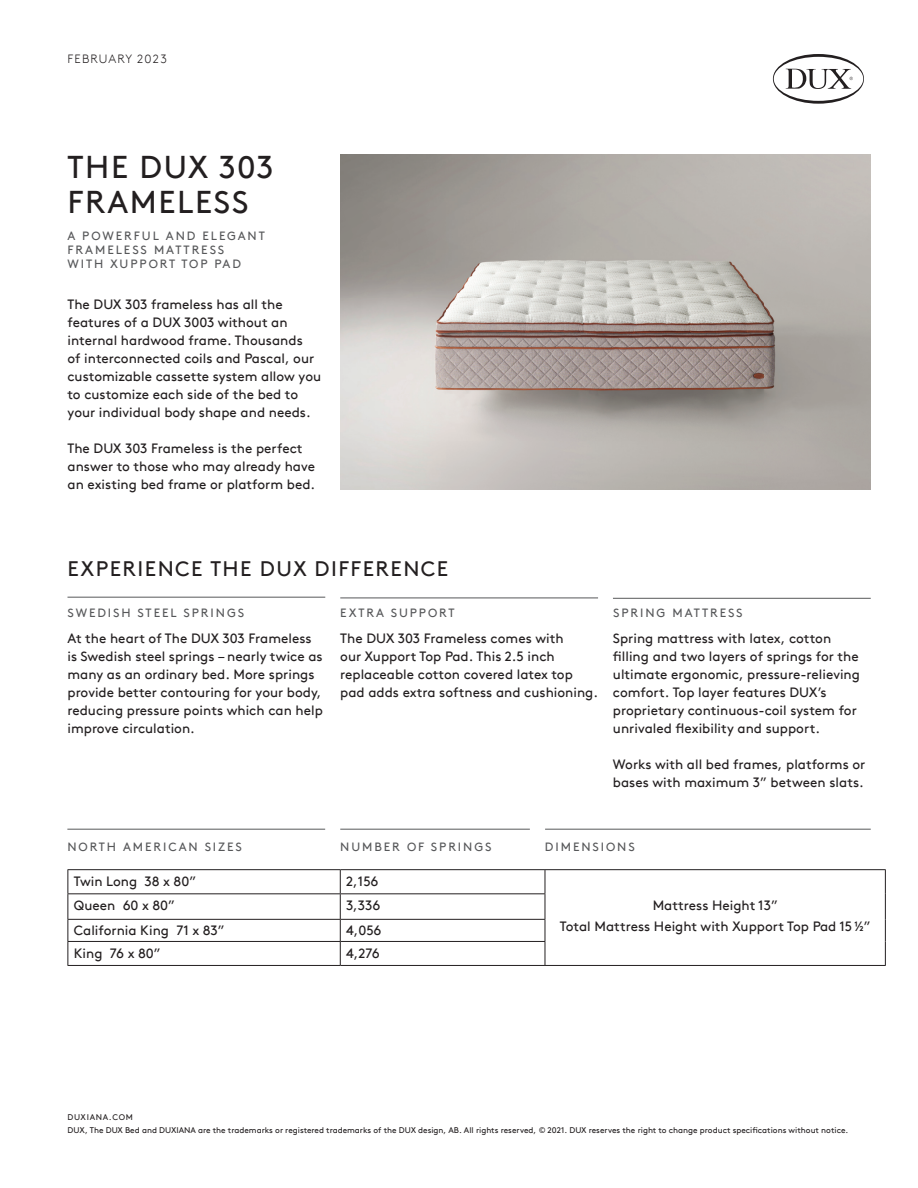
<style>
.page{position:relative;width:918px;height:1188px;background:#fff}
.page>*{position:absolute;margin:0;border:0;box-sizing:border-box;transform-origin:0 0}
.t1{font:31.5px/34.8px "Brown Pro TT";letter-spacing:.05em;color:#231f20}
.t2{font:21px "Brown Pro TT";letter-spacing:.07em;color:#231f20}
.t3{font:13.5px/18px "Brown Pro TT";color:#231f20}
.t4{font:12px/14.4px "Brown Pro TT";letter-spacing:.16em;color:#57585a}
.t5{font:300 12px "Brown Pro TT";letter-spacing:.1em;color:#231f20}
.t6{font:8.25px "Brown Pro TT";color:#231f20}
.t7{font:8.25px "Brown Pro TT";letter-spacing:.08em;color:#231f20}
</style>
<div class="page">
<svg style="left:773px;top:54px;width:91px;height:50px"></svg>
<hr style="left:68px;top:597px;width:257px;height:1px;background:#57585a">
<hr style="left:340px;top:598px;width:258px;height:1px;background:#57585a">
<hr style="left:613px;top:598px;width:258px;height:1px;background:#57585a">
<hr style="left:340px;top:869px;width:205px;height:1px;background:#231f20">
<hr style="left:545px;top:869px;width:341px;height:1px;background:#231f20">
<hr style="left:340px;top:893px;width:205px;height:1px;background:#231f20">
<hr style="left:340px;top:919px;width:205px;height:1px;background:#231f20">
<hr style="left:340px;top:941px;width:205px;height:1px;background:#231f20">
<hr style="left:340px;top:965px;width:205px;height:1px;background:#231f20">
<hr style="left:545px;top:965px;width:341px;height:1px;background:#231f20">
<hr style="left:68px;top:869px;width:272px;height:1px;background:#231f20">
<hr style="left:68px;top:893px;width:272px;height:1px;background:#231f20">
<hr style="left:68px;top:919px;width:272px;height:1px;background:#231f20">
<hr style="left:68px;top:941px;width:272px;height:1px;background:#231f20">
<svg style="left:68px;top:870px;width:1px;height:95px"></svg>
<svg style="left:340px;top:870px;width:1px;height:95px"></svg>
<svg style="left:545px;top:870px;width:1px;height:95px"></svg>
<svg style="left:885px;top:870px;width:1px;height:95px"></svg>
<hr style="left:68px;top:965px;width:272px;height:1px;background:#231f20">
<img style="left:340px;top:155px;width:531px;height:335px">
<hr style="left:67px;top:829px;width:258px;height:1px;background:#57585a">
<hr style="left:340px;top:829px;width:190px;height:1px;background:#57585a">
<hr style="left:545px;top:829px;width:326px;height:1px;background:#57585a">
<p class="t5" style="left:68px;top:50px;width:101px">FEBRUARY 2023</p>
<h1 class="t1" style="left:68px;top:147px;width:207px">THE DUX 303<br>FRAMELESS</h1>
<p class="t4" style="left:68px;top:227px;width:199px">A POWERFUL AND ELEGANT<br>FRAMELESS MATTRESS<br>WITH XUPPORT TOP PAD</p>
<p class="t3" style="left:68px;top:294px;width:255px">The DUX 303 frameless has all the features of a DUX 3003 without an internal hardwood frame. Thousands<br>of interconnected coils and Pascal, our customizable cassette system allow you to customize each side of the bed to your individual body shape and needs.</p>
<p class="t3" style="left:68px;top:438px;width:249px">The DUX 303 Frameless is the perfect answer to those who may already have an existing bed frame or platform bed.</p>
<h2 class="t2" style="left:68px;top:553px;width:382px">EXPERIENCE THE DUX DIFFERENCE</h2>
<p class="t4" style="left:68px;top:605px;width:178px">SWEDISH STEEL SPRINGS</p>
<p class="t4" style="left:340px;top:605px;width:116px">EXTRA SUPPORT</p>
<p class="t4" style="left:613px;top:605px;width:131px">SPRING MATTRESS</p>
<p class="t3" style="left:68px;top:628px;width:257px">At the heart of The DUX 303 Frameless is Swedish steel springs – nearly twice as many as an ordinary bed. More springs provide better contouring for your body, reducing pressure points which can help improve circulation.</p>
<p class="t3" style="left:340px;top:628px;width:259px">The DUX 303 Frameless comes with<br>our Xupport Top Pad. This 2.5 inch replaceable cotton covered latex top pad adds extra softness and cushioning.</p>
<p class="t3" style="left:613px;top:628px;width:249px">Spring mattress with latex, cotton filling and two layers of springs for the ultimate ergonomic, pressure-relieving comfort. Top layer features DUX’s proprietary continuous-coil system for unrivaled flexibility and support.</p>
<p class="t3" style="left:613px;top:754px;width:254px">Works with all bed frames, platforms or bases with maximum 3” between slats.</p>
<p class="t4" style="left:67px;top:838px;width:176px">NORTH AMERICAN SIZES</p>
<p class="t4" style="left:340px;top:838px;width:153px">NUMBER OF SPRINGS</p>
<p class="t4" style="left:545px;top:838px;width:91px">DIMENSIONS</p>
<p class="t3" style="left:74px;top:871px;width:124px">Twin Long 38 x 80”</p>
<p class="t3" style="left:346px;top:871px;width:34px">2,156</p>
<p class="t3" style="left:74px;top:895px;width:103px">Queen 60 x 80”</p>
<p class="t3" style="left:346px;top:895px;width:36px">3,336</p>
<p class="t3" style="left:74px;top:921px;width:152px">California King 71 x 83”</p>
<p class="t3" style="left:346px;top:921px;width:37px">4,056</p>
<p class="t3" style="left:74px;top:943px;width:88px">King 76 x 80”</p>
<p class="t3" style="left:346px;top:943px;width:35px">4,276</p>
<p class="t7" style="left:67px;top:1111px;width:67px">DUXIANA.COM</p>
<p class="t3" style="left:560px;top:894px;width:312px;line-height:21px;text-align:center">Mattress Height 13”<br>Total Mattress Height with Xupport Top Pad 15 ½”</p>
<p class="t6" style="left:68px;top:1123px;width:782px">DUX, The DUX Bed and DUXIANA are the trademarks or registered trademarks of the DUX design, AB. All rights reserved, © 2021. DUX reserves the right to change product specifications without notice.</p>
</div>
